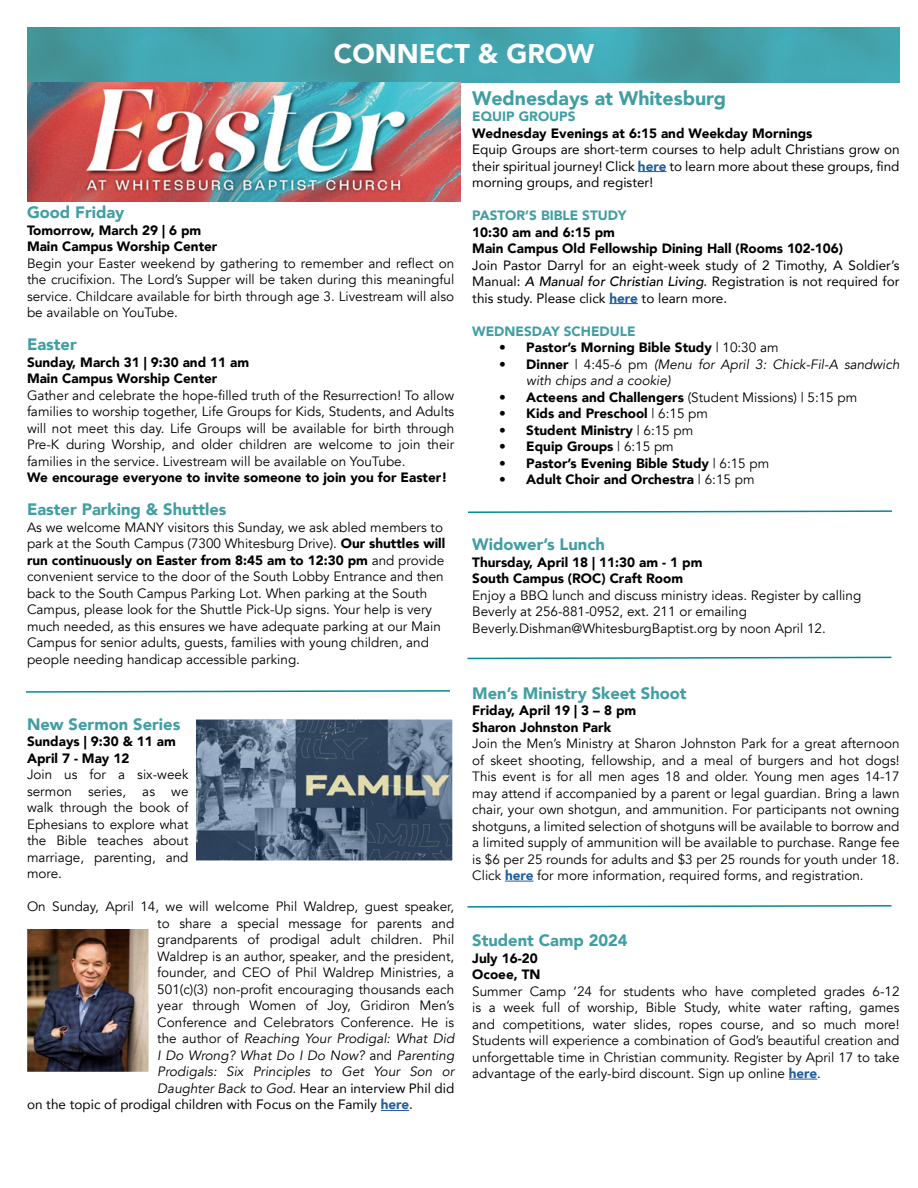
<style>
.page{position:relative;width:918px;height:1188px;background:#fff}
.page>*{position:absolute;margin:0;border:0;box-sizing:border-box;transform-origin:0 0}
.t1{font:900 27px "Avenir";color:#fff}
.t2{font:900 19.5px "Avenir";color:#419ea4}
.t3{font:900 16.5px "Avenir";color:#419ea4}
.t4{font:13.5px/16.5px "Avenir";color:#000;text-align:justify}
.t5{font:900 13.5px/16.5px "Avenir";color:#000}
.t6{font:13.5px/16.5px "Avenir";color:#000;text-align:justify}
.t7{font:italic 13.5px/16.5px "Avenir";color:#000}
.t8{font:900 13.5px "Avenir";color:#419ea4}
.s1{font-weight:900}
.s2{font-style:normal}
.s3{font-style:italic}
.s4{font-weight:900;color:#215e9e}
.s5{font-weight:500;font-style:italic}
.s6{font-weight:400}
.s7{font-weight:900;font-style:normal}
</style>
<div class="page">
<svg style="left:381px;top:1110px;width:28px;height:1px"></svg>
<svg style="left:638px;top:171px;width:28px;height:1px"></svg>
<svg style="left:609px;top:303px;width:29px;height:1px"></svg>
<svg style="left:505px;top:881px;width:29px;height:1px"></svg>
<svg style="left:789px;top:1079px;width:28px;height:1px"></svg>
<img style="left:27px;top:27px;width:872px;height:55px">
<img style="left:27px;top:82px;width:433px;height:120px">
<svg style="left:26px;top:690px;width:424px;height:3px"></svg>
<svg style="left:467px;top:656px;width:425px;height:4px"></svg>
<svg style="left:468px;top:510px;width:424px;height:3px"></svg>
<img style="left:28px;top:930px;width:119px;height:141px">
<div style="left:18px;top:920px;width:139px;height:161px;border:9px solid #fff"></div>
<img style="left:197px;top:720px;width:255px;height:140px">
<div style="left:189px;top:712px;width:271px;height:156px;border:7px solid #fff"></div>
<svg style="left:467px;top:905px;width:425px;height:3px"></svg>
<h1 class="t1" style="left:334px;top:31px;width:262px">CONNECT &amp; GROW</h1>
<p class="t3" style="left:27px;top:199px;width:99px">Good Friday</p>
<p class="t5" style="left:27px;top:222px;width:192px">Tomorrow, March 29 | 6 pm<br>Main Campus Worship Center</p>
<p class="t4" style="left:27px;top:255px;width:429px">Begin your Easter weekend by gathering to remember and reflect on the crucifixion. The Lord’s Supper will be taken during this meaningful service. Childcare available for birth through age 3. Livestream will also be available on YouTube.</p>
<p class="t3" style="left:27px;top:331px;width:51px">Easter</p>
<p class="t5" style="left:27px;top:354px;width:224px">Sunday, March 31 | 9:30 and 11 am<br>Main Campus Worship Center</p>
<p class="t4" style="left:27px;top:387px;width:429px">Gather and celebrate the hope-filled truth of the Resurrection! To allow families to worship together, Life Groups for Kids, Students, and Adults will not meet this day. Life Groups will be available for birth through Pre-K during Worship, and older children are welcome to join their families in the service. Livestream will be available on YouTube.</p>
<p class="t5" style="left:27px;top:469px;width:422px">We encourage everyone to invite someone to join you for Easter!</p>
<p class="t3" style="left:27px;top:496px;width:201px">Easter Parking &amp; Shuttles</p>
<p class="t4" style="left:27px;top:519px;width:420px;text-align:left">As we welcome MANY visitors this Sunday, we ask abled members to park at the South Campus (7300 Whitesburg Drive). <span class="s1">Our shuttles will run continuously on Easter from 8:45 am to 12:30 pm</span> and provide convenient service to the door of the South Lobby Entrance and then back to the South Campus Parking Lot. When parking at the South Campus, please look for the Shuttle Pick-Up signs. Your help is very much needed, as this ensures we have adequate parking at our Main Campus for senior adults, guests, families with young children, and people needing handicap accessible parking.</p>
<p class="t3" style="left:27px;top:710px;width:155px">New Sermon Series</p>
<p class="t5" style="left:27px;top:733px;width:150px">Sundays | 9:30 &amp; 11 am<br>April 7 - May 12</p>
<p class="t4" style="left:27px;top:767px;width:163px">Join us for a six-week sermon series, as we walk through the book of Ephesians to explore what the Bible teaches about marriage, parenting, and more.</p>
<p class="t4" style="left:27px;top:899px;width:429px">On Sunday, April 14, we will welcome Phil Waldrep, guest speaker,</p>
<p class="t4" style="left:157px;top:915px;width:298px">to share a special message for parents and</p>
<p class="t4" style="left:157px;top:932px;width:298px">grandparents of prodigal adult children. Phil</p>
<p class="t4" style="left:157px;top:948px;width:298px">Waldrep is an author, speaker, and the president,</p>
<p class="t4" style="left:157px;top:965px;width:298px">founder, and CEO of Phil Waldrep Ministries, a</p>
<p class="t4" style="left:157px;top:981px;width:298px">501(c)(3) non-profit encouraging thousands each</p>
<p class="t4" style="left:157px;top:998px;width:298px">year through Women of Joy, Gridiron Men’s</p>
<p class="t4" style="left:157px;top:1014px;width:298px">Conference and Celebrators Conference. He is</p>
<p class="t7" style="left:157px;top:1031px;width:298px"><span class="s2">the author of</span> Reaching Your Prodigal: What Did</p>
<p class="t7" style="left:157px;top:1047px;width:298px">I Do Wrong? What Do I Do Now? <span class="s2">and</span> Parenting</p>
<p class="t7" style="left:157px;top:1064px;width:298px">Prodigals: Six Principles to Get Your Son or</p>
<p class="t6" style="left:157px;top:1080px;width:298px"><span class="s3">Daughter Back to God.</span> Hear an interview Phil did</p>
<p class="t6" style="left:27px;top:1096px;width:388px">on the topic of prodigal children with Focus on the Family <span class="s4">here</span>.</p>
<h2 class="t2" style="left:472px;top:81px;width:255px">Wednesdays at Whitesburg</h2>
<p class="t8" style="left:472px;top:105px;width:105px">EQUIP GROUPS</p>
<p class="t5" style="left:472px;top:124px;width:342px">Wednesday Evenings at 6:15 and Weekday Mornings</p>
<p class="t6" style="left:472px;top:141px;width:429px">Equip Groups are short-term courses to help adult Christians grow on their spiritual journey! Click <span class="s4">here</span> to learn more about these groups, find morning groups, and register!</p>
<p class="t8" style="left:472px;top:204px;width:156px">PASTOR’S BIBLE STUDY</p>
<p class="t5" style="left:472px;top:223px;width:372px">10:30 am and 6:15 pm<br>Main Campus Old Fellowship Dining Hall (Rooms 102-106)</p>
<p class="t6" style="left:472px;top:256px;width:429px">Join Pastor Darryl for an eight-week study of 2 Timothy, A Soldier’s Manual: <span class="s5">A Manual for Christian Living</span>. Registration is not required for this study. Please click <span class="s4">here</span> to learn more.</p>
<p class="t8" style="left:472px;top:319px;width:165px">WEDNESDAY SCHEDULE</p>
<p class="t5" style="left:499px;top:339px;width:281px">• Pastor’s Morning Bible Study <span class="s6">| 10:30 am</span></p>
<p class="t7" style="left:526px;top:356px;width:375px;text-indent:-27px"><span class="s7">• Dinner</span> <span class="s2">| 4:45-6 pm</span> (Menu for April 3: Chick-Fil-A sandwich with chips and a cookie)</p>
<p class="t4" style="left:499px;top:389px;width:360px"><span class="s1">• Acteens and Challengers</span> (Student Missions) | 5:15 pm</p>
<p class="t5" style="left:499px;top:405px;width:210px">• Kids and Preschool <span class="s6">| 6:15 pm</span></p>
<p class="t5" style="left:499px;top:421px;width:196px">• Student Ministry <span class="s6">| 6:15 pm</span></p>
<p class="t5" style="left:499px;top:438px;width:176px">• Equip Groups <span class="s6">| 6:15 pm</span></p>
<p class="t5" style="left:499px;top:454px;width:272px">• Pastor’s Evening Bible Study <span class="s6">| 6:15 pm</span></p>
<p class="t5" style="left:499px;top:471px;width:257px">• Adult Choir and Orchestra <span class="s6">| 6:15 pm</span></p>
<p class="t3" style="left:472px;top:530px;width:134px">Widower’s Lunch</p>
<p class="t5" style="left:472px;top:553px;width:232px">Thursday, April 18 | 11:30 am - 1 pm<br>South Campus (ROC) Craft Room</p>
<p class="t4" style="left:472px;top:587px;width:391px;text-align:left">Enjoy a BBQ lunch and discuss ministry ideas. Register by calling<br>Beverly at 256-881-0952, ext. 211 or emailing<br>Beverly.Dishman@WhitesburgBaptist.org by noon April 12.</p>
<p class="t3" style="left:472px;top:679px;width:216px">Men’s Ministry Skeet Shoot</p>
<p class="t5" style="left:472px;top:702px;width:165px">Friday, April 19 | 3 – 8 pm<br>Sharon Johnston Park</p>
<p class="t4" style="left:472px;top:735px;width:429px">Join the Men’s Ministry at Sharon Johnston Park for a great afternoon of skeet shooting, fellowship, and a meal of burgers and hot dogs!<br>This event is for all men ages 18 and older. Young men ages 14-17 may attend if accompanied by a parent or legal guardian. Bring a lawn chair, your own shotgun, and ammunition. For participants not owning shotguns, a limited selection of shotguns will be available to borrow and a limited supply of ammunition will be available to purchase. Range fee is $6 per 25 rounds for adults and $3 per 25 rounds for youth under 18.<br>Click <span class="s4">here</span> for more information, required forms, and registration.</p>
<p class="t3" style="left:472px;top:926px;width:157px">Student Camp 2024</p>
<p class="t5" style="left:472px;top:949px;width:70px">July 16-20<br>Ocoee, TN</p>
<p class="t4" style="left:472px;top:983px;width:429px">Summer Camp ’24 for students who have completed grades 6-12 is a week full of worship, Bible Study, white water rafting, games and competitions, water slides, ropes course, and so much more!<br>Students will experience a combination of God’s beautiful creation and unforgettable time in Christian community. Register by April 17 to take advantage of the early-bird discount. Sign up online <span class="s4">here</span>.</p>
</div>
